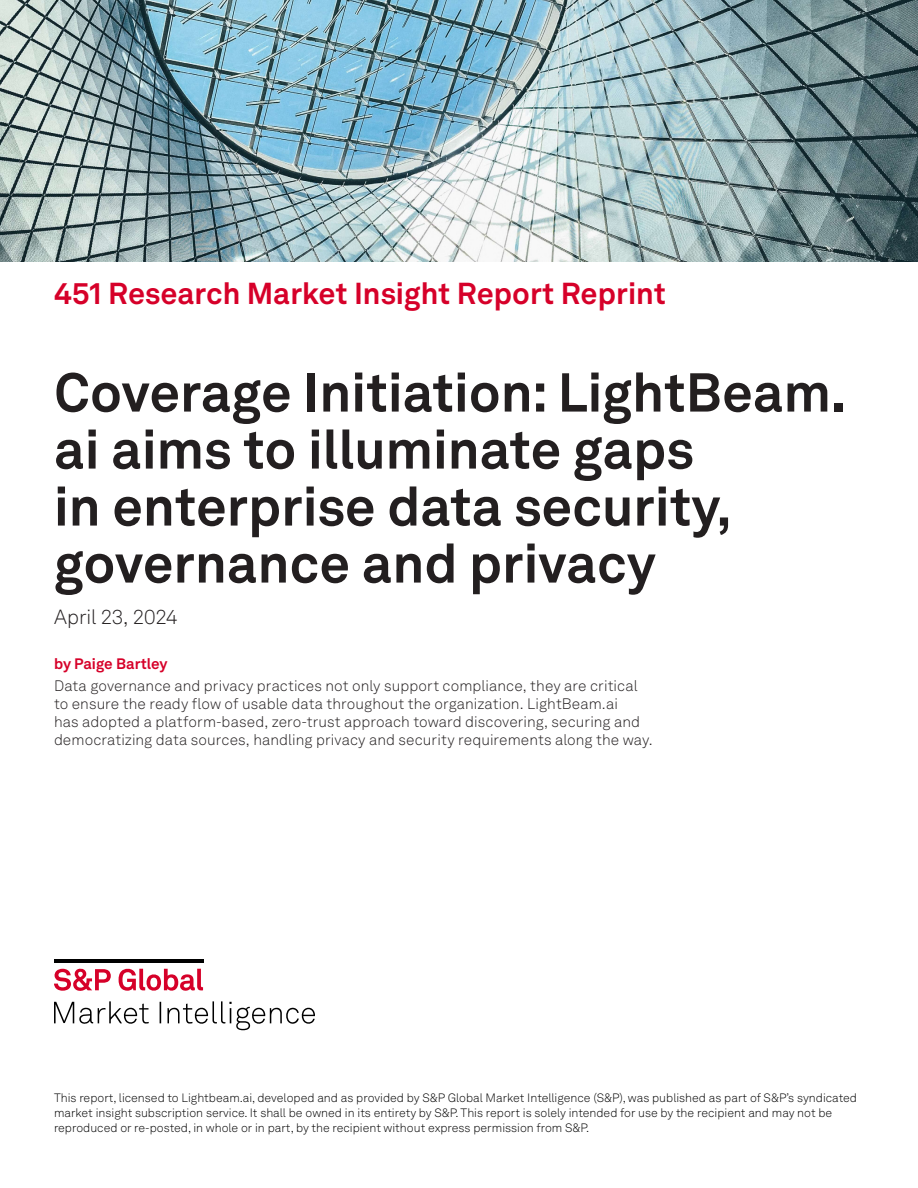
<style>
.page{position:relative;width:918px;height:1188px;background:#fff}
.page>*{position:absolute;margin:0;border:0;box-sizing:border-box;transform-origin:0 0}
.t1{font:700 54px/57px "Akkurat LL";color:#231f20}
.Report_type{font:700 30px "Akkurat LL";color:#d60029}
.Date{font:300 20.25px "Akkurat LL";letter-spacing:-.005em;color:#231f20}
.Hook{font:300 15px/18px "Akkurat LL";letter-spacing:.005em;color:#231f20}
.Author{font:700 15px "Akkurat LL";color:#d60029}
.Legal_Text{font:300 12px/15px "Akkurat LL";color:#000}
</style>
<div class="page">
<img style="left:0;top:0;width:918px;height:262px">
<svg style="left:54px;top:1001px;width:261px;height:29px"></svg>
<svg style="left:54px;top:968px;width:149px;height:23px"></svg>
<hr style="left:54px;top:959px;width:149px;height:3px;background:#000">
<p class="Report_type" style="left:54px;top:270px;width:613px">451 Research Market Insight Report Reprint</p>
<p class="t1" style="left:54px;top:361px;width:794px">Coverage Initiation: LightBeam. ai aims to illuminate gaps<br>in enterprise data security, governance and privacy</p>
<p class="Date" style="left:54px;top:603px;width:125px">April 23, 2024</p>
<p class="Author" style="left:54px;top:652px;width:115px">by Paige Bartley</p>
<p class="Hook" style="left:54px;top:677px;width:600px">Data governance and privacy practices not only support compliance, they are critical to ensure the ready flow of usable data throughout the organization. LightBeam.ai<br>has adopted a platform-based, zero-trust approach toward discovering, securing and democratizing data sources, handling privacy and security requirements along the way.</p>
<p class="Legal_Text" style="left:54px;top:1090px;width:805px">This report, licensed to Lightbeam.ai, developed and as provided by S&amp;P Global Market Intelligence (S&amp;P), was published as part of S&amp;P’s syndicated market insight subscription service. It shall be owned in its entirety by S&amp;P. This report is solely intended for use by the recipient and may not be reproduced or re-posted, in whole or in part, by the recipient without express permission from S&amp;P.</p>
</div>
